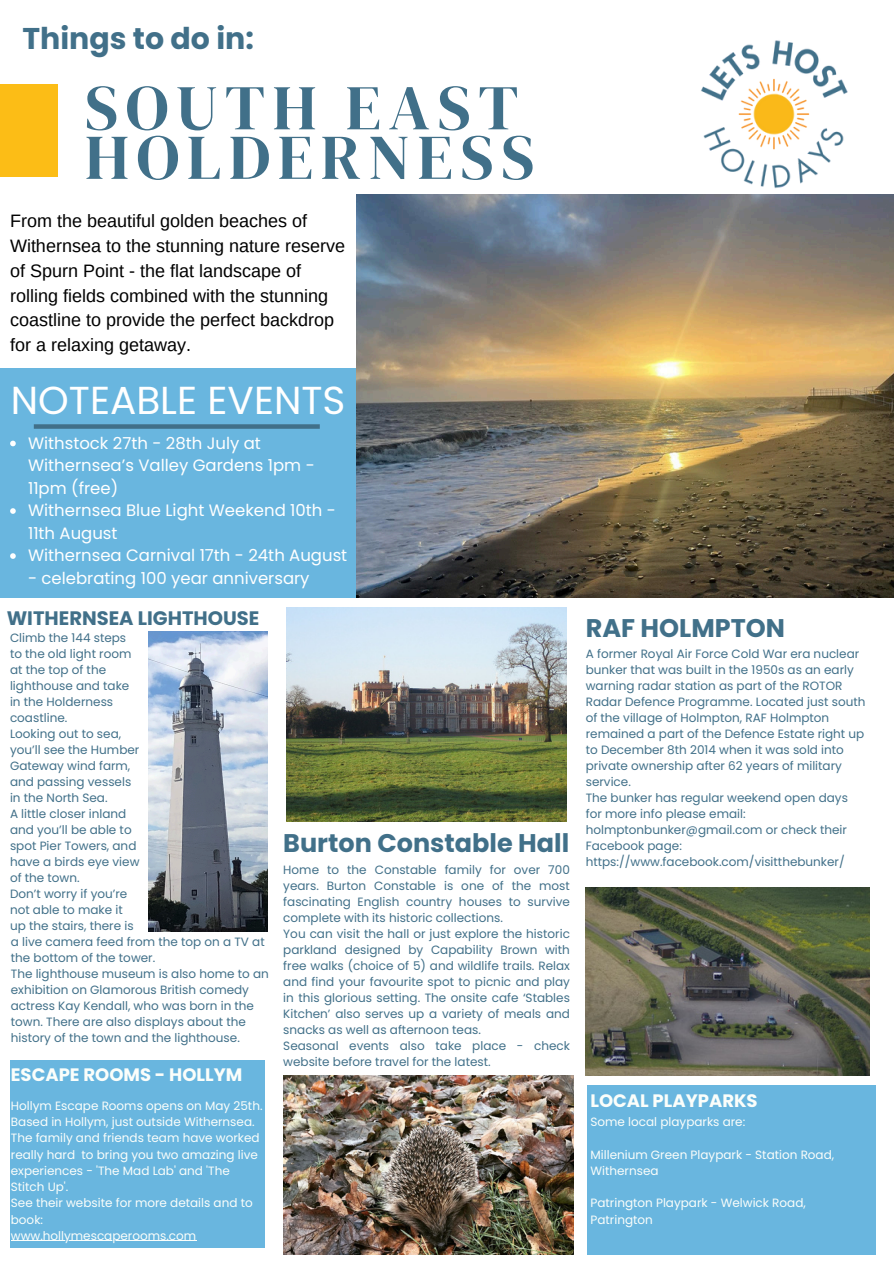
<style>
.page{position:relative;width:894px;height:1264px;background:#fff}
.page>*{position:absolute;margin:0;border:0;box-sizing:border-box;transform-origin:0 0}
.t1{font:63.6px/49.5px "DM Serif Display";letter-spacing:.12em;color:#417089}
.t2{font:39px "Poppins";color:#fff}
.t3{font:700 30px "Poppins";color:#417089}
.t4{font:700 25.5px "Poppins";color:#417089}
.t5{font:700 19.5px "Poppins";color:#417089}
.t6{font:18px/24.8px "Arimo";color:#000}
.t7{font:700 18px "Poppins";color:#fbfefb}
.t8{font:16.5px/22.5px "Poppins";color:#fff}
.t9{font:12px/16px "Poppins";color:#417089}
.t10{font:12px/16.2px "Poppins";color:#fbfefb}
</style>
<div class="page">
<div style="left:0;top:368px;width:400px;height:230px;background:#69b6df"></div>
<div style="left:34px;top:424px;width:286px;height:5px;background:#417089"></div>
<div style="left:0;top:84px;width:58px;height:93px;background:#fcbd16"></div>
<img style="left:701px;top:40px;width:147px;height:149px">
<img style="left:148px;top:631px;width:120px;height:300px">
<div style="left:587px;top:1085px;width:288px;height:169px;background:#69b6df"></div>
<div style="left:10px;top:1060px;width:254px;height:188px;background:#69b6df"></div>
<img style="left:356px;top:194px;width:537px;height:403px">
<img style="left:287px;top:608px;width:279px;height:213px">
<img style="left:283px;top:1075px;width:290px;height:179px">
<img style="left:585px;top:887px;width:284px;height:187px">
<svg style="left:10px;top:440px;width:6px;height:6px"></svg>
<svg style="left:10px;top:508px;width:6px;height:6px"></svg>
<svg style="left:10px;top:553px;width:6px;height:6px"></svg>
<hr style="left:11px;top:1240px;width:185px;height:1px;background:#fbfefb">
<p class="t3" style="left:22px;top:18px;width:233px">Things to do in:</p>
<h3 class="t1" style="left:85px;top:82px;width:451px">SOUTH EAST<br>HOLDERNESS</h3>
<p class="t6" style="left:10px;top:209px;width:336px">From the beautiful golden beaches of Withernsea to the stunning nature reserve of Spurn Point - the flat landscape of rolling fields combined with the stunning coastline to provide the perfect backdrop for a relaxing getaway.</p>
<p class="t2" style="left:11px;top:372px;width:336px">NOTEABLE EVENTS</p>
<p class="t8" style="left:28px;top:431px;width:288px">Withstock 27th - 28th July at<br>Withernsea’s Valley Gardens 1pm -<br>11pm (free)</p>
<p class="t8" style="left:28px;top:499px;width:309px">Withernsea Blue Light Weekend 10th -<br>11th August</p>
<p class="t8" style="left:28px;top:544px;width:321px">Withernsea Carnival 17th - 24th August</p>
<p class="t8" style="left:28px;top:566px;width:283px">- celebrating 100 year anniversary</p>
<p class="t5" style="left:7px;top:604px;width:254px">WITHERNSEA LIGHTHOUSE</p>
<p class="t9" style="left:10px;top:629px;width:123px">Climb the 144 steps to the old light room at the top of the lighthouse and take in the Holderness coastline.</p>
<p class="t9" style="left:10px;top:725px;width:131px">Looking out to sea, you’ll see the Humber<br>Gateway wind farm, and passing vessels in the North Sea.</p>
<h6 class="t9" style="left:10px;top:805px;width:131px">A little closer inland and you’ll be able to spot Pier Towers, and have a birds eye view of the town.</h6>
<p class="t9" style="left:10px;top:885px;width:125px">Don’t worry if you’re not able to make it up the stairs, there is</p>
<p class="t9" style="left:11px;top:933px;width:255px">a live camera feed from the top on a TV at the bottom of the tower.</p>
<p class="t9" style="left:11px;top:965px;width:259px">The lighthouse museum is also home to an exhibition on Glamorous British comedy actress Kay Kendall, who was born in the town. There are also displays about the history of the town and the lighthouse.</p>
<p class="t7" style="left:11px;top:1062px;width:233px">ESCAPE ROOMS - HOLLYM</p>
<p class="t10" style="left:11px;top:1097px;width:253px">Hollym Escape Rooms opens on May 25th.</p>
<p class="t10" style="left:11px;top:1113px;width:245px">Based in Hollym, just outside Withernsea.</p>
<h4 class="t10" style="left:11px;top:1130px;width:250px">The family and friends team have worked really hard to bring you two amazing live experiences - 'The Mad Lab' and 'The<br>Stitch Up'.</h4>
<p class="t10" style="left:11px;top:1195px;width:243px">See their website for more details and to book:</p>
<p class="t10" style="left:11px;top:1227px;width:187px">www.hollymescaperooms.com</p>
<h5 class="t4" style="left:283px;top:825px;width:287px">Burton Constable Hall</h5>
<p class="t9" style="left:283px;top:861px;width:288px;text-align:justify">Home to the Constable family for over 700 years. Burton Constable is one of the most fascinating English country houses to survive complete with its historic collections.</p>
<p class="t9" style="left:283px;top:925px;width:288px;text-align:justify">You can visit the hall or just explore the historic parkland designed by Capability Brown with free walks (choice of 5) and wildlife trails. Relax and find your favourite spot to picnic and play in this glorious setting. The onsite cafe ‘Stables Kitchen’ also serves up a variety of meals and snacks as well as afternoon teas.</p>
<p class="t9" style="left:283px;top:1037px;width:288px">Seasonal events also take place - check website before travel for the latest.</p>
<p class="t4" style="left:585px;top:610px;width:201px">RAF HOLMPTON</p>
<h6 class="t9" style="left:585px;top:645px;width:281px">A former Royal Air Force Cold War era nuclear bunker that was built in the 1950s as an early warning radar station as part of the ROTOR Radar Defence Programme. Located just south of the village of Holmpton, RAF Holmpton remained a part of the Defence Estate right up to December 8th 2014 when it was sold into private ownership after 62 years of military service.</h6>
<p class="t9" style="left:585px;top:789px;width:264px">The bunker has regular weekend open days</p>
<p class="t9" style="left:585px;top:805px;width:263px">for more info please email: holmptonbunker@gmail.com or check their Facebook page: https://www.facebook.com/visitthebunker/</p>
<p class="t7" style="left:590px;top:1088px;width:169px">LOCAL PLAYPARKS</p>
<p class="t10" style="left:590px;top:1113px;width:156px">Some local playparks are:</p>
<p class="t10" style="left:590px;top:1146px;width:245px">Millenium Green Playpark - Station Road,<br>Withernsea</p>
<p class="t10" style="left:590px;top:1195px;width:217px">Patrington Playpark - Welwick Road,<br>Patrington</p>
</div>
